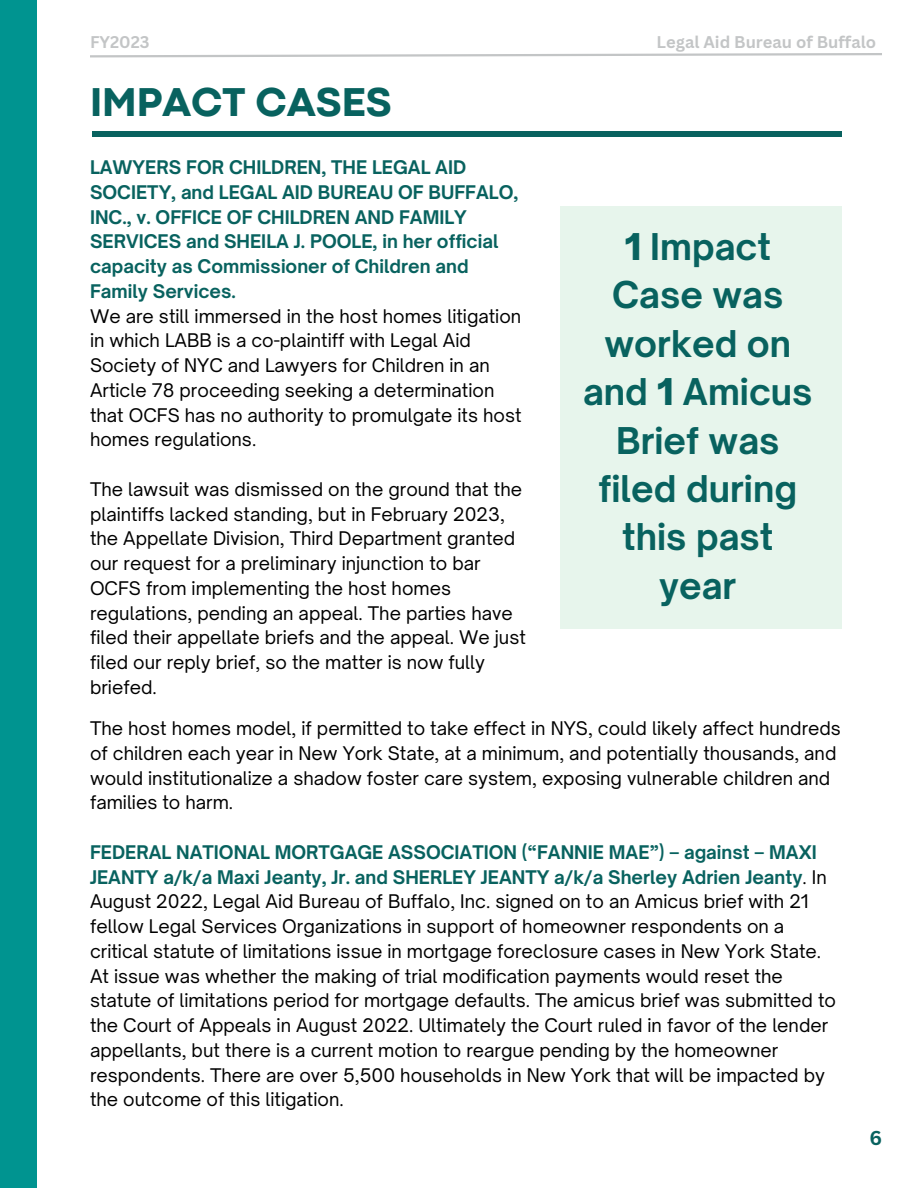
<style>
.page{position:relative;width:918px;height:1188px;background:#fff}
.page>*{position:absolute;margin:0;border:0;box-sizing:border-box;transform-origin:0 0}
.t1{font:800 42px "Codec Pro";color:#08625f}
.t2{font:700 35.25px/48.3px "Open Sauce One";color:#08625f;text-align:center}
.t3{font:700 19.5px "Canva Sans";color:#08625f}
.t4{font:18px/24.8px "Open Sauce One";color:#000}
.t5{font:700 18px/24.8px "Open Sauce One";color:#08625f}
.t6{font:700 16.5px "Canva Sans";color:#c3c5c6}
.s1{font-weight:900}
.s2{font-weight:700;color:#08625f}
</style>
<div class="page">
<div style="left:0;top:0;width:37px;height:1188px;background:#009490"></div>
<div style="left:92px;top:131px;width:750px;height:5px;background:#08625f"></div>
<svg style="left:90px;top:53px;width:792px;height:5px"></svg>
<div style="left:560px;top:206px;width:282px;height:423px;background:#e7f5ec"></div>
<p class="t6" style="left:90px;top:31px;width:61px">FY2023</p>
<p class="t6" style="left:657px;top:31px;width:221px">Legal Aid Bureau of Buffalo</p>
<p class="t1" style="left:90px;top:87px;width:303px">IMPACT CASES</p>
<p class="t5" style="left:90px;top:155px;width:430px">LAWYERS FOR CHILDREN, THE LEGAL AID SOCIETY, and LEGAL AID BUREAU OF BUFFALO, INC., v. OFFICE OF CHILDREN AND FAMILY SERVICES and SHEILA J. POOLE, in her official capacity as Commissioner of Children and Family Services.</p>
<p class="t4" style="left:90px;top:303px;width:433px">We are still immersed in the host homes litigation in which LABB is a co-plaintiff with Legal Aid Society of NYC and Lawyers for Children in an Article 78 proceeding seeking a determination that OCFS has no authority to promulgate its host homes regulations.</p>
<p class="t4" style="left:90px;top:477px;width:437px">The lawsuit was dismissed on the ground that the plaintiffs lacked standing, but in February 2023, the Appellate Division, Third Department granted our request for a preliminary injunction to bar OCFS from implementing the host homes regulations, pending an appeal. The parties have filed their appellate briefs and the appeal. We just filed our reply brief, so the matter is now fully briefed.</p>
<p class="t2" style="left:583px;top:222px;width:231px"><span class="s1">1</span> Impact<br>Case was worked on and <span class="s1">1</span> Amicus<br>Brief was filed during this past year</p>
<p class="t4" style="left:90px;top:716px;width:752px">The host homes model, if permitted to take effect in NYS, could likely affect hundreds of children each year in New York State, at a minimum, and potentially thousands, and would institutionalize a shadow foster care system, exposing vulnerable children and families to harm.</p>
<p class="t4" style="left:90px;top:840px;width:747px"><span class="s2">FEDERAL NATIONAL MORTGAGE ASSOCIATION (“FANNIE MAE”) – against – MAXI JEANTY a/k/a Maxi Jeanty, Jr. and SHERLEY JEANTY a/k/a Sherley Adrien Jeanty</span>. In August 2022, Legal Aid Bureau of Buffalo, Inc. signed on to an Amicus brief with 21 fellow Legal Services Organizations in support of homeowner respondents on a critical statute of limitations issue in mortgage foreclosure cases in New York State.<br>At issue was whether the making of trial modification payments would reset the statute of limitations period for mortgage defaults. The amicus brief was submitted to the Court of Appeals in August 2022. Ultimately the Court ruled in favor of the lender appellants, but there is a current motion to reargue pending by the homeowner respondents. There are over 5,500 households in New York that will be impacted by the outcome of this litigation.</p>
<p class="t3" style="left:869px;top:1124px;width:14px">6</p>
</div>
